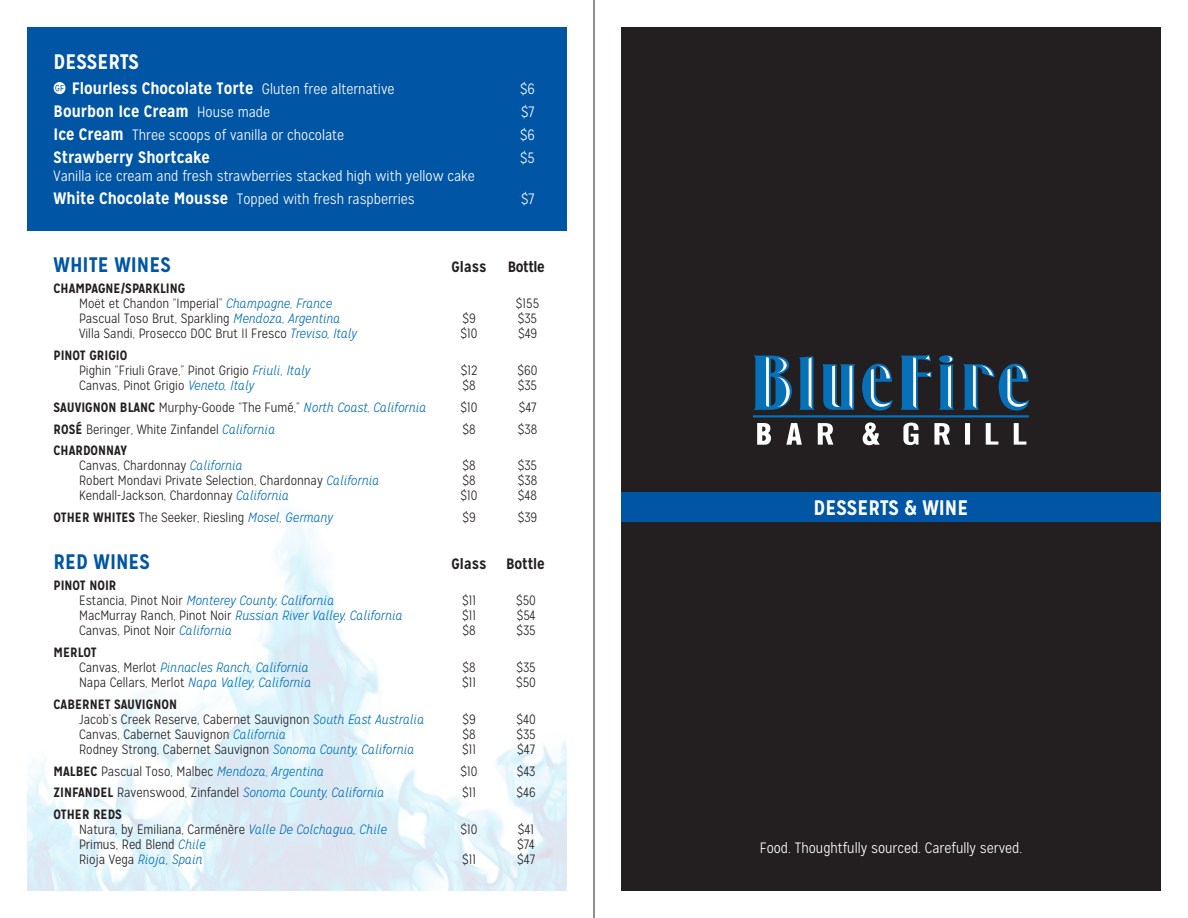
<style>
.page{position:relative;width:1188px;height:918px;background:#fff}
.page>*{position:absolute;margin:0;border:0;box-sizing:border-box;transform-origin:0 0}
.t1{font:700 21px "Mission Gothic";color:#fff}
.t2{font:700 21px "Mission Gothic";color:#0155a5}
.t3{font:700 16.5px "Mission Gothic";color:#fff}
.t4{font:300 15px "Mission Gothic";color:#fff}
.t5{font:700 15px "Mission Gothic";letter-spacing:-.015em;color:#231f20}
.t6{font:300 13.5px/15px "Mission Gothic";color:#231f20}
.t7{font:italic 300 13.5px/15px "Mission Gothic";color:#0670b8}
.s1{font-weight:300;font-size:15px}
.s2{font-weight:700;font-size:16.5px}
.s3{font-weight:700}
.s4{font-style:italic;color:#0670b8}
.s5{font-weight:700;font-style:normal;color:#231f20}
.s6{font-style:normal;color:#231f20}
</style>
<div class="page">
<img style="left:27px;top:511px;width:540px;height:380px">
<div style="left:28px;top:27px;width:539px;height:204px;background:#0155a5"></div>
<div style="left:621px;top:27px;width:540px;height:864px;background:#231f20"></div>
<svg style="left:54px;top:82px;width:12px;height:12px"></svg>
<svg style="left:55px;top:85px;width:9px;height:6px"></svg>
<hr style="left:594px;top:0;width:1px;height:918px;background:#231f20">
<svg style="left:753px;top:355px;width:276px;height:90px"></svg>
<div style="left:621px;top:493px;width:540px;height:29px;background:#0155a5"></div>
<p class="t1" style="left:54px;top:49px;width:87px">DESSERTS</p>
<p class="t3" style="left:72px;top:78px;width:324px">Flourless Chocolate Torte <span class="s1">Gluten free alternative</span></p>
<p class="t4" style="left:520px;top:80px;width:16px">$6</p>
<p class="t3" style="left:54px;top:101px;width:218px">Bourbon Ice Cream <span class="s1">House made</span></p>
<p class="t4" style="left:521px;top:103px;width:15px">$7</p>
<p class="t4" style="left:54px;top:126px;width:292px"><span class="s2">Ice Cream</span> Three scoops of vanilla or chocolate</p>
<p class="t4" style="left:520px;top:126px;width:16px">$6</p>
<p class="t3" style="left:54px;top:147px;width:158px">Strawberry Shortcake</p>
<p class="t4" style="left:520px;top:149px;width:16px">$5</p>
<p class="t4" style="left:54px;top:167px;width:423px">Vanilla ice cream and fresh strawberries stacked high with yellow cake</p>
<p class="t4" style="left:54px;top:190px;width:363px"><span class="s2">White Chocolate Mousse</span> Topped with fresh raspberries</p>
<p class="t4" style="left:521px;top:190px;width:15px">$7</p>
<p class="t2" style="left:54px;top:251px;width:119px">WHITE WINES</p>
<p class="t5" style="left:452px;top:257px;width:36px">Glass</p>
<p class="t5" style="left:508px;top:257px;width:38px">Bottle</p>
<p class="t6" style="left:79px;top:281px;width:255px;text-indent:-26px"><span class="s3">CHAMPAGNE/SPARKLING<br></span>Moët et Chandon “Imperial” <span class="s4">Champagne, France</span></p>
<p class="t6" style="left:516px;top:296px;width:25px">$155</p>
<p class="t6" style="left:79px;top:311px;width:263px">Pascual Toso Brut, Sparkling <span class="s4">Mendoza, Argentina</span></p>
<p class="t6" style="left:462px;top:311px;width:15px">$9</p>
<p class="t6" style="left:518px;top:311px;width:21px">$35</p>
<p class="t6" style="left:79px;top:326px;width:280px">Villa Sandi, Prosecco DOC Brut II Fresco <span class="s4">Treviso, Italy</span></p>
<p class="t6" style="left:461px;top:326px;width:18px">$10</p>
<p class="t6" style="left:518px;top:326px;width:21px">$49</p>
<p class="t6" style="left:79px;top:348px;width:233px;text-indent:-26px"><span class="s3">PINOT GRIGIO<br></span>Pighin “Friuli Grave,” Pinot Grigio <span class="s4">Friuli, Italy</span></p>
<p class="t6" style="left:461px;top:363px;width:18px">$12</p>
<p class="t6" style="left:518px;top:363px;width:22px">$60</p>
<p class="t6" style="left:79px;top:378px;width:177px">Canvas, Pinot Grigio <span class="s4">Veneto, Italy</span></p>
<p class="t6" style="left:462px;top:378px;width:15px">$8</p>
<p class="t6" style="left:518px;top:378px;width:21px">$35</p>
<p class="t6" style="left:54px;top:400px;width:374px"><span class="s3">SAUVIGNON BLANC</span> Murphy-Goode “The Fumé,” <span class="s4">North Coast, California</span></p>
<p class="t6" style="left:461px;top:400px;width:18px">$10</p>
<p class="t6" style="left:519px;top:400px;width:19px">$47</p>
<p class="t6" style="left:54px;top:422px;width:223px"><span class="s3">ROSÉ</span> Beringer, White Zinfandel <span class="s4">California</span></p>
<p class="t6" style="left:462px;top:422px;width:15px">$8</p>
<p class="t6" style="left:518px;top:422px;width:21px">$38</p>
<p class="t6" style="left:79px;top:443px;width:165px;text-indent:-26px"><span class="s3">CHARDONNAY<br></span>Canvas, Chardonnay <span class="s4">California</span></p>
<p class="t6" style="left:462px;top:458px;width:15px">$8</p>
<p class="t6" style="left:518px;top:458px;width:21px">$35</p>
<p class="t6" style="left:79px;top:473px;width:302px">Robert Mondavi Private Selection, Chardonnay <span class="s4">California</span></p>
<p class="t6" style="left:462px;top:473px;width:15px">$8</p>
<p class="t6" style="left:518px;top:473px;width:21px">$38</p>
<p class="t6" style="left:79px;top:488px;width:212px">Kendall-Jackson, Chardonnay <span class="s4">California</span></p>
<p class="t6" style="left:461px;top:488px;width:18px">$10</p>
<p class="t6" style="left:518px;top:488px;width:21px">$48</p>
<p class="t6" style="left:54px;top:510px;width:281px"><span class="s3">OTHER WHITES</span> The Seeker, Riesling <span class="s4">Mosel, Germany</span></p>
<p class="t6" style="left:462px;top:510px;width:15px">$9</p>
<p class="t6" style="left:518px;top:510px;width:21px">$39</p>
<p class="t2" style="left:54px;top:548px;width:98px">RED WINES</p>
<p class="t5" style="left:452px;top:554px;width:36px">Glass</p>
<p class="t5" style="left:506px;top:554px;width:40px">Bottle</p>
<p class="t7" style="left:79px;top:578px;width:257px;text-indent:-26px"><span class="s5">PINOT NOIR<br></span><span class="s6">Estancia, Pinot Noir</span> Monterey County, California</p>
<p class="t6" style="left:462px;top:593px;width:15px">$11</p>
<p class="t6" style="left:516px;top:593px;width:21px">$50</p>
<p class="t7" style="left:79px;top:608px;width:325px"><span class="s6">MacMurray Ranch, Pinot Noir</span> Russian River Valley, California</p>
<p class="t6" style="left:462px;top:608px;width:15px">$11</p>
<p class="t6" style="left:517px;top:608px;width:20px">$54</p>
<p class="t6" style="left:79px;top:623px;width:154px">Canvas, Pinot Noir <span class="s4">California</span></p>
<p class="t6" style="left:462px;top:623px;width:15px">$8</p>
<p class="t6" style="left:516px;top:623px;width:21px">$35</p>
<p class="t7" style="left:79px;top:645px;width:231px;text-indent:-26px"><span class="s5">MERLOT<br></span><span class="s6">Canvas, Merlot</span> Pinnacles Ranch, California</p>
<p class="t6" style="left:462px;top:660px;width:15px">$8</p>
<p class="t6" style="left:516px;top:660px;width:21px">$35</p>
<p class="t7" style="left:79px;top:675px;width:234px"><span class="s6">Napa Cellars, Merlot</span> Napa Valley, California</p>
<p class="t6" style="left:462px;top:675px;width:15px">$11</p>
<p class="t6" style="left:516px;top:675px;width:21px">$50</p>
<p class="t6" style="left:79px;top:697px;width:347px;text-indent:-26px"><span class="s3">CABERNET SAUVIGNON<br></span>Jacob’s Creek Reserve, Cabernet Sauvignon <span class="s4">South East Australia</span></p>
<p class="t6" style="left:462px;top:712px;width:15px">$9</p>
<p class="t6" style="left:516px;top:712px;width:21px">$40</p>
<p class="t6" style="left:79px;top:727px;width:209px">Canvas, Cabernet Sauvignon <span class="s4">California</span></p>
<p class="t6" style="left:462px;top:727px;width:15px">$8</p>
<p class="t6" style="left:516px;top:727px;width:21px">$35</p>
<p class="t6" style="left:79px;top:742px;width:337px">Rodney Strong, Cabernet Sauvignon <span class="s4">Sonoma County, California</span></p>
<p class="t6" style="left:462px;top:742px;width:15px">$11</p>
<p class="t6" style="left:517px;top:742px;width:19px">$47</p>
<p class="t6" style="left:54px;top:764px;width:272px"><span class="s3">MALBEC</span> Pascual Toso, Malbec <span class="s4">Mendoza, Argentina</span></p>
<p class="t6" style="left:461px;top:764px;width:18px">$10</p>
<p class="t6" style="left:517px;top:764px;width:20px">$43</p>
<p class="t7" style="left:54px;top:785px;width:332px"><span class="s5">ZINFANDEL</span> <span class="s6">Ravenswood, Zinfandel</span> Sonoma County, California</p>
<p class="t6" style="left:462px;top:785px;width:15px">$11</p>
<p class="t6" style="left:516px;top:785px;width:21px">$46</p>
<p class="t6" style="left:79px;top:807px;width:310px;text-indent:-26px"><span class="s3">OTHER REDS<br></span>Natura, by Emiliana, Carménère <span class="s4">Valle De Colchagua, Chile</span></p>
<p class="t6" style="left:461px;top:822px;width:18px">$10</p>
<p class="t6" style="left:518px;top:822px;width:18px">$41</p>
<p class="t6" style="left:79px;top:837px;width:128px">Primus, Red Blend <span class="s4">Chile</span></p>
<p class="t6" style="left:517px;top:837px;width:19px">$74</p>
<p class="t7" style="left:79px;top:852px;width:125px"><span class="s6">Rioja Vega</span> Rioja, Spain</p>
<p class="t6" style="left:462px;top:852px;width:15px">$11</p>
<p class="t6" style="left:517px;top:852px;width:19px">$47</p>
<p class="t1" style="left:814px;top:495px;width:156px">DESSERTS &amp; WINE</p>
<p class="t4" style="left:760px;top:839px;width:264px">Food. Thoughtfully sourced. Carefully served.</p>
</div>
